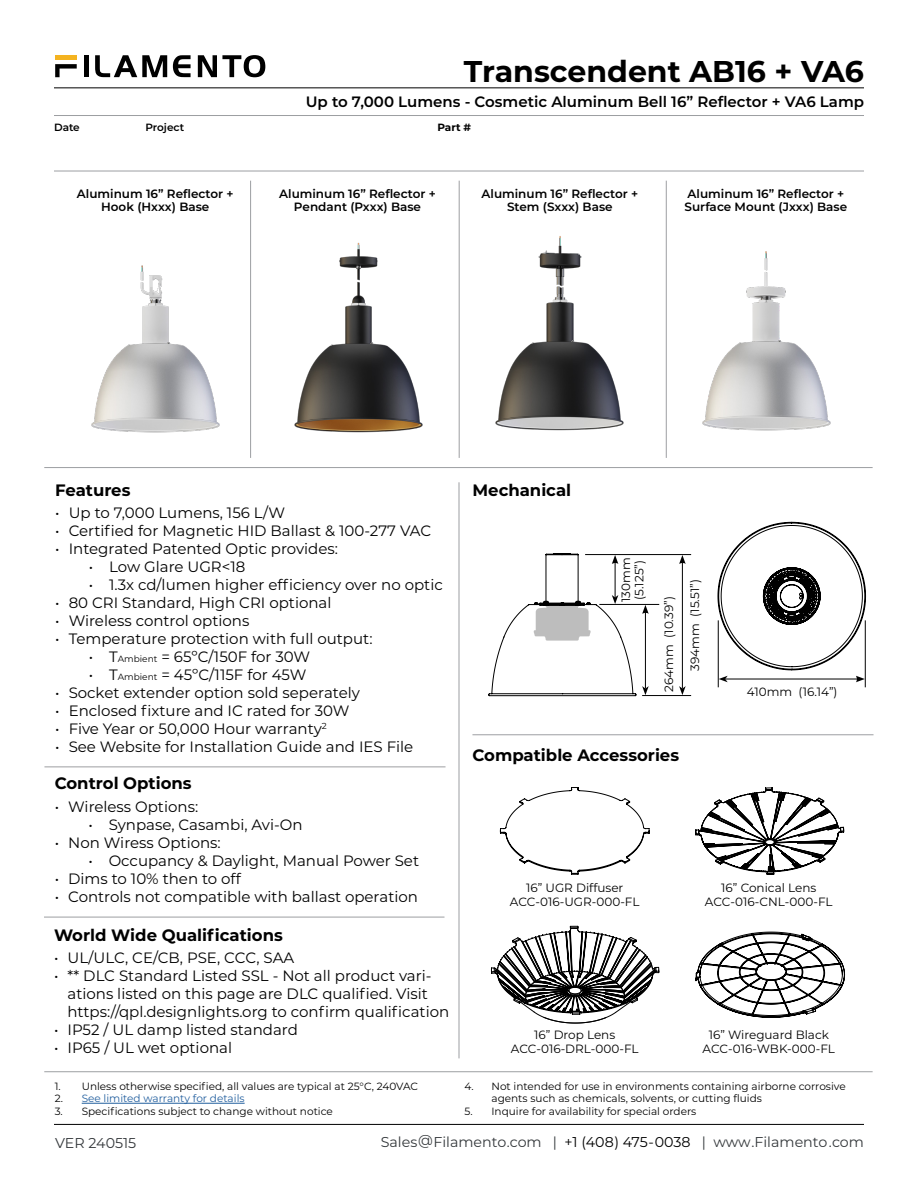
<style>
.page{position:relative;width:918px;height:1188px;background:#fff}
.page>*{position:absolute;margin:0;border:0;box-sizing:border-box;transform-origin:0 0}
.t1{font:700 30px "Montserrat";color:#000}
.t2{font:700 16.5px "Montserrat";color:#000}
.t3{font:15px/18px "Montserrat";color:#000}
.t4{font:600 15px "Montserrat";color:#000}
.t5{font:14.25px "Montserrat";color:#34383b}
.t6{font:12px/13.5px "Montserrat";color:#000;text-align:center}
.t7{font:600 12px/13.5px "Montserrat";color:#000;text-align:center}
.t8{font:10.5px/12.6px "Montserrat";color:#000}
.t9{font:10.5px "Montserrat";color:#000101}
.t10{font:10.5px "Montserrat";color:#215e9e}
.t11{font:600 10.5px "Montserrat";color:#000}
.t12{font:700 10.5px "Montserrat";color:#000}
.s1{font-size:9px}
.s2{color:#000}
</style>
<div class="page">
<div style="left:55px;top:55px;width:22px;height:5px;background:#f4b320"></div>
<div style="left:84px;top:55px;width:5px;height:22px;background:#000"></div>
<svg style="left:95px;top:55px;width:72px;height:22px"></svg>
<svg style="left:173px;top:55px;width:18px;height:22px"></svg>
<svg style="left:198px;top:55px;width:67px;height:22px"></svg>
<svg style="left:55px;top:64px;width:22px;height:13px"></svg>
<hr style="left:54px;top:87px;width:810px;height:1px;background:#000">
<hr style="left:54px;top:1124px;width:810px;height:1px;background:#000">
<hr style="left:54px;top:115px;width:810px;height:1px;background:#9d9fa2">
<hr style="left:54px;top:171px;width:810px;height:1px;background:#9d9fa2">
<hr style="left:599px;top:604px;width:60px;height:1px;background:#000">
<hr style="left:642px;top:695px;width:49px;height:1px;background:#000">
<hr style="left:718px;top:620px;width:1px;height:67px;background:#000">
<hr style="left:865px;top:620px;width:1px;height:67px;background:#000">
<hr style="left:682px;top:562px;width:1px;height:127px;background:#000">
<svg style="left:679px;top:686px;width:7px;height:9px"></svg>
<svg style="left:679px;top:555px;width:7px;height:9px"></svg>
<hr style="left:725px;top:679px;width:133px;height:1px;background:#000">
<svg style="left:719px;top:676px;width:9px;height:6px"></svg>
<svg style="left:856px;top:676px;width:9px;height:6px"></svg>
<hr style="left:585px;top:554px;width:106px;height:1px;background:#000">
<svg style="left:488px;top:554px;width:161px;height:142px"></svg>
<svg style="left:500px;top:787px;width:149px;height:88px"></svg>
<svg style="left:695px;top:788px;width:149px;height:86px"></svg>
<svg style="left:695px;top:932px;width:150px;height:86px"></svg>
<svg style="left:491px;top:926px;width:168px;height:97px"></svg>
<svg style="left:717px;top:522px;width:149px;height:148px"></svg>
<img style="left:294px;top:242px;width:129px;height:191px">
<img style="left:458px;top:233px;width:166px;height:210px">
<img style="left:91px;top:265px;width:129px;height:168px">
<img style="left:665px;top:233px;width:166px;height:210px">
<hr style="left:459px;top:482px;width:1px;height:576px;background:#9d9fa2">
<hr style="left:44px;top:467px;width:829px;height:1px;background:#9d9fa2">
<hr style="left:44px;top:1071px;width:829px;height:1px;background:#9d9fa2">
<hr style="left:44px;top:766px;width:402px;height:1px;background:#9d9fa2">
<hr style="left:472px;top:734px;width:402px;height:1px;background:#9d9fa2">
<hr style="left:44px;top:917px;width:401px;height:1px;background:#9d9fa2">
<hr style="left:459px;top:181px;width:1px;height:277px;background:#9d9fa2">
<hr style="left:250px;top:181px;width:1px;height:277px;background:#9d9fa2">
<hr style="left:666px;top:181px;width:1px;height:277px;background:#9d9fa2">
<hr style="left:82px;top:1103px;width:163px;height:1px;background:#215e9e">
<h1 class="t1" style="left:464px;top:49px;width:402px">Transcendent AB16 + VA6</h1>
<p class="t4" style="left:306px;top:91px;width:560px">Up to 7,000 Lumens - Cosmetic Aluminum Bell 16” Reflector + VA6 Lamp</p>
<p class="t11" style="left:54px;top:120px;width:27px">Date</p>
<p class="t11" style="left:145px;top:120px;width:40px">Project</p>
<p class="t12" style="left:437px;top:120px;width:35px">Part #</p>
<p class="t7" style="left:77px;top:186px;width:158px">Aluminum 16” Reflector +<br>Hook (Hxxx) Base</p>
<p class="t7" style="left:279px;top:186px;width:158px">Aluminum 16” Reflector +<br>Pendant (Pxxx) Base</p>
<p class="t7" style="left:482px;top:186px;width:158px">Aluminum 16” Reflector +<br>Stem (Sxxx) Base</p>
<p class="t7" style="left:685px;top:186px;width:164px;text-align:left">Aluminum 16” Reflector +<br>Surface Mount (Jxxx) Base</p>
<p class="t2" style="left:55px;top:478px;width:77px">Features</p>
<p class="t2" style="left:472px;top:478px;width:100px">Mechanical</p>
<p class="t3" style="left:55px;top:504px;width:232px">• Up to 7,000 Lumens, 156 L/W</p>
<p class="t3" style="left:55px;top:522px;width:378px">• Certified for Magnetic HID Ballast &amp; 100-277 VAC</p>
<p class="t3" style="left:55px;top:540px;width:284px">• Integrated Patented Optic provides:</p>
<p class="t3" style="left:89px;top:558px;width:158px">• Low Glare UGR&lt;18</p>
<p class="t3" style="left:89px;top:576px;width:355px">• 1.3x cd/lumen higher efficiency over no optic</p>
<p class="t3" style="left:55px;top:594px;width:278px">• 80 CRI Standard, High CRI optional</p>
<p class="t3" style="left:55px;top:612px;width:196px">• Wireless control options</p>
<p class="t3" style="left:55px;top:630px;width:319px">• Temperature protection with full output:</p>
<p class="t3" style="left:89px;top:648px;width:223px">• T<span class="s1">Ambient</span> = 65ºC/150F for 30W</p>
<p class="t3" style="left:89px;top:666px;width:219px">• T<span class="s1">Ambient</span> = 45ºC/115F for 45W</p>
<p class="t3" style="left:55px;top:684px;width:306px">• Socket extender option sold seperately</p>
<p class="t3" style="left:55px;top:702px;width:296px">• Enclosed fixture and IC rated for 30W</p>
<p class="t3" style="left:55px;top:720px;width:273px">• Five Year or 50,000 Hour warranty<sup>2</sup></p>
<p class="t3" style="left:55px;top:738px;width:360px">• See Website for Installation Guide and IES File</p>
<p class="t6" style="left:619px;top:602px;width:46px;text-align:left;rotate:-90deg">130mm (5.125”)</p>
<p class="t6" style="left:662px;top:692px;width:97px;rotate:-90deg">264mm (10.39”)</p>
<p class="t2" style="left:472px;top:743px;width:208px">Compatible Accessories</p>
<p class="t6" style="left:688px;top:671px;width:93px;rotate:-90deg">394mm (15.51”)</p>
<p class="t6" style="left:747px;top:684px;width:92px">410mm (16.14”)</p>
<p class="t2" style="left:55px;top:772px;width:138px">Control Options</p>
<p class="t3" style="left:55px;top:797px;width:145px">• Wireless Options:</p>
<p class="t3" style="left:88px;top:815px;width:216px">• Synpase, Casambi, Avi-On</p>
<p class="t3" style="left:55px;top:833px;width:168px">• Non Wiress Options:</p>
<p class="t3" style="left:88px;top:851px;width:332px">• Occupancy &amp; Daylight, Manual Power Set</p>
<p class="t3" style="left:55px;top:869px;width:188px">• Dims to 10% then to off</p>
<p class="t3" style="left:55px;top:887px;width:365px">• Controls not compatible with ballast operation</p>
<p class="t2" style="left:54px;top:923px;width:230px">World Wide Qualifications</p>
<p class="t3" style="left:54px;top:949px;width:242px">• UL/ULC, CE/CB, PSE, CCC, SAA</p>
<p class="t3" style="left:68px;top:967px;width:383px;text-indent:-14px">• ** DLC Standard Listed SSL - Not all product vari&shy;ations listed on this page are DLC qualified. Visit https://qpl.designlights.org to confirm qualification</p>
<p class="t3" style="left:54px;top:1021px;width:245px">• IP52 / UL damp listed standard</p>
<p class="t3" style="left:54px;top:1039px;width:180px">• IP65 / UL wet optional</p>
<p class="t9" style="left:55px;top:1079px;width:365px">1. Unless otherwise specified, all values are typical at 25°C, 240VAC</p>
<p class="t10" style="left:55px;top:1091px;width:191px"><span class="s2">2.</span> See limited warranty for details</p>
<p class="t9" style="left:55px;top:1104px;width:280px">3. Specifications subject to change without notice</p>
<p class="t6" style="left:510px;top:881px;width:131px">16” UGR Diffuser<br>ACC-016-UGR-000-FL</p>
<p class="t6" style="left:705px;top:881px;width:129px">16” Conical Lens<br>ACC-016-CNL-000-FL</p>
<p class="t6" style="left:511px;top:1028px;width:129px">16” Drop Lens<br>ACC-016-DRL-000-FL</p>
<p class="t6" style="left:703px;top:1028px;width:134px">16” Wireguard Black<br>ACC-016-WBK-000-FL</p>
<p class="t8" style="left:491px;top:1079px;width:356px;text-indent:-27px">4. Not intended for use in environments containing airborne corrosive agents such as chemicals, solvents, or cutting fluids</p>
<p class="t8" style="left:464px;top:1104px;width:233px">5. Inquire for availability for special orders</p>
<p class="t5" style="left:55px;top:1133px;width:83px">VER 240515</p>
<p class="t5" style="left:381px;top:1132px;width:485px">Sales@Filamento.com | <span class="s2">+1 (408) 475-0038</span> | www.Filamento.com</p>
</div>
